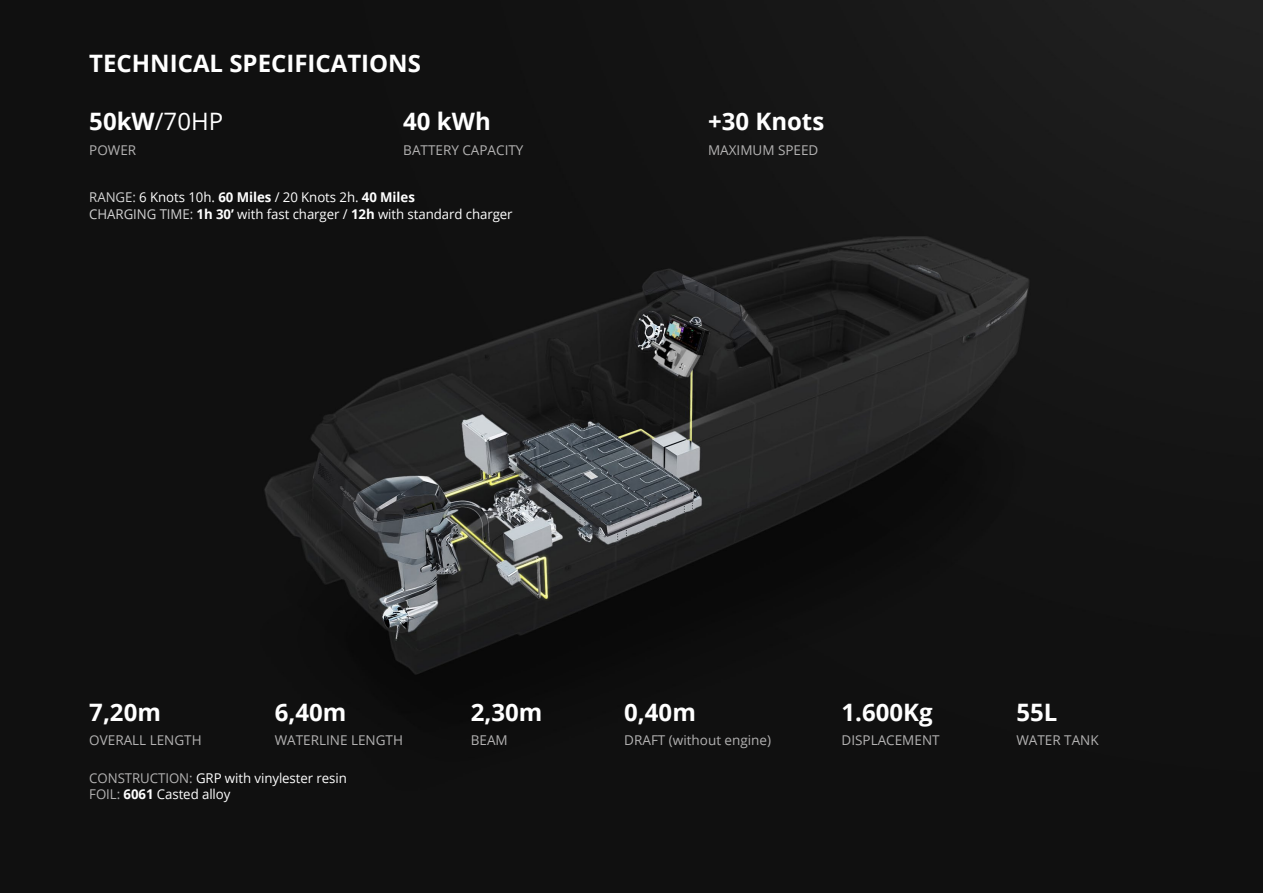
<style>
.page{position:relative;width:1263px;height:893px;background:#fff}
.page>*{position:absolute;margin:0;border:0;box-sizing:border-box;transform-origin:0 0}
.t1{font:700 24px "Open Sans";color:#fff}
.t2{font:24px "Open Sans";color:#fff}
.t3{font:13.5px/16.5px "Open Sans";letter-spacing:-.005em;color:#fff}
.t4{font:13.5px "Open Sans";color:#b3b2b2}
.s1{font-weight:700}
.s2{color:#d2d2d2}
.s3{color:#b3b2b2}
</style>
<div class="page">
<img style="left:0;top:0;width:1263px;height:893px">
<h1 class="t1" style="left:89px;top:47px;width:333px">TECHNICAL SPECIFICATIONS</h1>
<h1 class="t2" style="left:89px;top:105px;width:135px"><span class="s1">50kW</span>/70HP</h1>
<p class="t4" style="left:89px;top:141px;width:48px">POWER</p>
<h1 class="t1" style="left:403px;top:105px;width:89px">40 kWh</h1>
<p class="t4" style="left:403px;top:141px;width:122px">BATTERY CAPACITY</p>
<p class="t3" style="left:89px;top:189px;width:425px"><span class="s2">RANGE:</span> 6 Knots 10h. <span class="s1">60 Miles</span> / 20 Knots 2h. <span class="s1">40 Miles<br></span><span class="s2">CHARGING TIME:</span> <span class="s1">1h 30’</span> with fast charger / <span class="s1">12h</span> with standard charger</p>
<h1 class="t1" style="left:708px;top:105px;width:118px">+30 Knots</h1>
<p class="t4" style="left:708px;top:141px;width:112px">MAXIMUM SPEED</p>
<h1 class="t1" style="left:89px;top:695px;width:73px">7,20m</h1>
<p class="t4" style="left:89px;top:731px;width:114px">OVERALL LENGTH</p>
<h1 class="t1" style="left:275px;top:695px;width:73px">6,40m</h1>
<p class="t4" style="left:275px;top:731px;width:130px">WATERLINE LENGTH</p>
<p class="t3" style="left:89px;top:769px;width:259px"><span class="s3">CONSTRUCTION:</span> GRP with vinylester resin<br><span class="s3">FOIL:</span> <span class="s1">6061</span> Casted alloy</p>
<h1 class="t1" style="left:471px;top:695px;width:73px">2,30m</h1>
<p class="t4" style="left:471px;top:731px;width:38px">BEAM</p>
<h1 class="t1" style="left:624px;top:695px;width:73px">0,40m</h1>
<p class="t4" style="left:624px;top:731px;width:148px">DRAFT (without engine)</p>
<h1 class="t1" style="left:841px;top:695px;width:93px">1.600Kg</h1>
<p class="t4" style="left:841px;top:731px;width:100px">DISPLACEMENT</p>
<h1 class="t1" style="left:1016px;top:695px;width:42px">55L</h1>
<p class="t4" style="left:1016px;top:731px;width:84px">WATER TANK</p>
</div>
